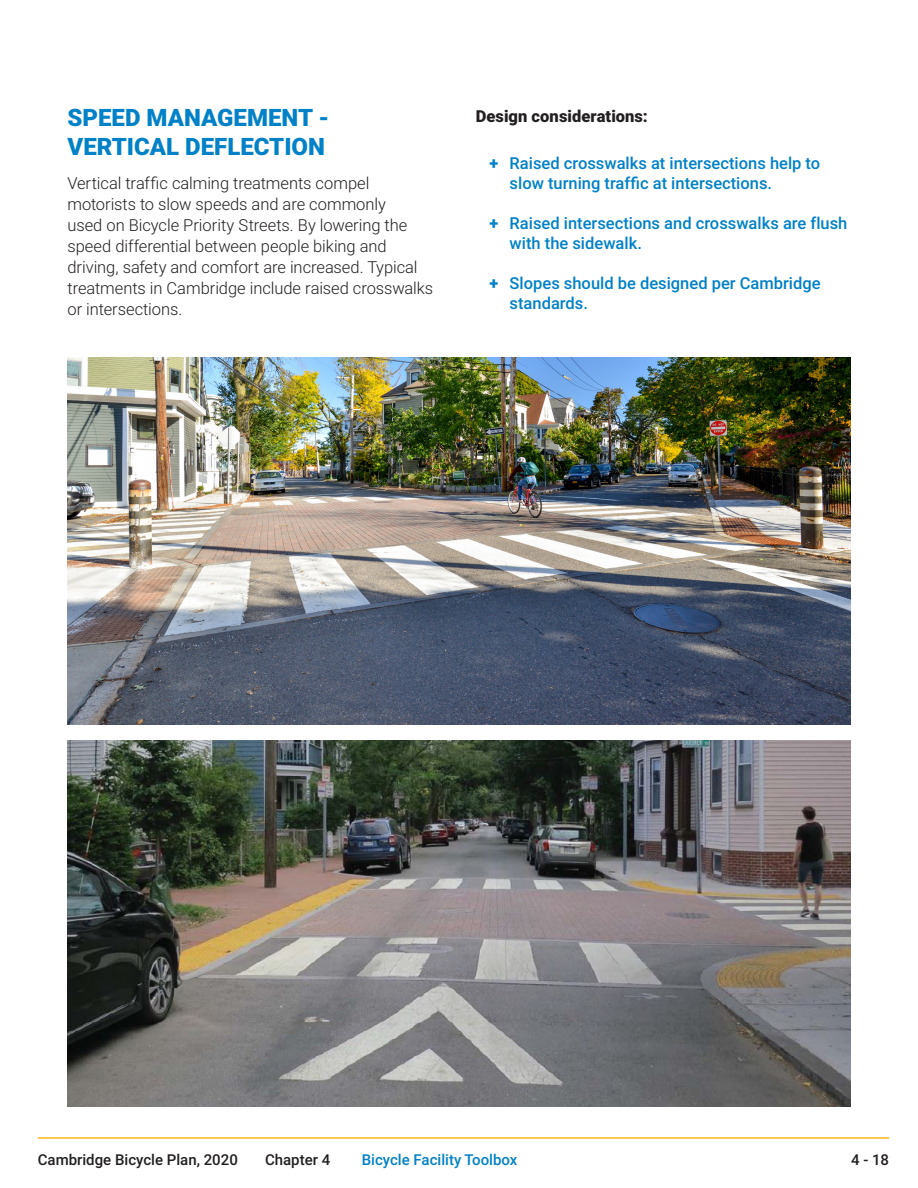
<style>
.page{position:relative;width:918px;height:1188px;background:#fff}
.page>*{position:absolute;margin:0;border:0;box-sizing:border-box;transform-origin:0 0}
.Heading_2{font:900 24px/28.8px "Roboto";color:#0081c8}
.Body_Text{font:300 16.5px/21px "Roboto";letter-spacing:-.005em;color:#231f20}
.t1{font:500 16.5px/19.8px "Roboto";color:#0081c8}
.Body_Text-2{font:900 16.5px "Roboto";letter-spacing:.005em;color:#231f20}
.t2{font:500 15px "Roboto";color:#231f20}
.t3{font:500 15px "Roboto";color:#0081c8}
.s1{font-weight:900}
</style>
<div class="page">
<hr style="left:38px;top:1137px;width:851px;height:2px;background:#f9b716">
<img style="left:68px;top:357px;width:782px;height:367px">
<img style="left:68px;top:740px;width:782px;height:367px">
<h3 class="Heading_2" style="left:68px;top:102px;width:263px">SPEED MANAGEMENT -<br>VERTICAL DEFLECTION</h3>
<p class="Body_Text" style="left:68px;top:172px;width:367px">Vertical traffic calming treatments compel motorists to slow speeds and are commonly<br>used on Bicycle Priority Streets. By lowering the speed differential between people biking and driving, safety and comfort are increased. Typical treatments in Cambridge include raised crosswalks or intersections.</p>
<p class="Body_Text-2" style="left:476px;top:105px;width:173px">Design considerations:</p>
<p class="t1" style="left:510px;top:153px;width:312px;text-indent:-20px"><span class="s1">+</span> Raised crosswalks at intersections help to slow turning traffic at intersections.</p>
<p class="t1" style="left:510px;top:213px;width:339px;text-indent:-20px"><span class="s1">+</span> Raised intersections and crosswalks are flush with the sidewalk.</p>
<p class="t1" style="left:510px;top:273px;width:313px;text-indent:-20px"><span class="s1">+</span> Slopes should be designed per Cambridge standards.</p>
<p class="t2" style="left:38px;top:1149px;width:202px">Cambridge Bicycle Plan, 2020</p>
<p class="t2" style="left:265px;top:1149px;width:67px">Chapter 4</p>
<p class="t3" style="left:362px;top:1149px;width:157px">Bicycle Facility Toolbox</p>
<p class="t2" style="left:851px;top:1149px;width:39px">4 - 18</p>
</div>
